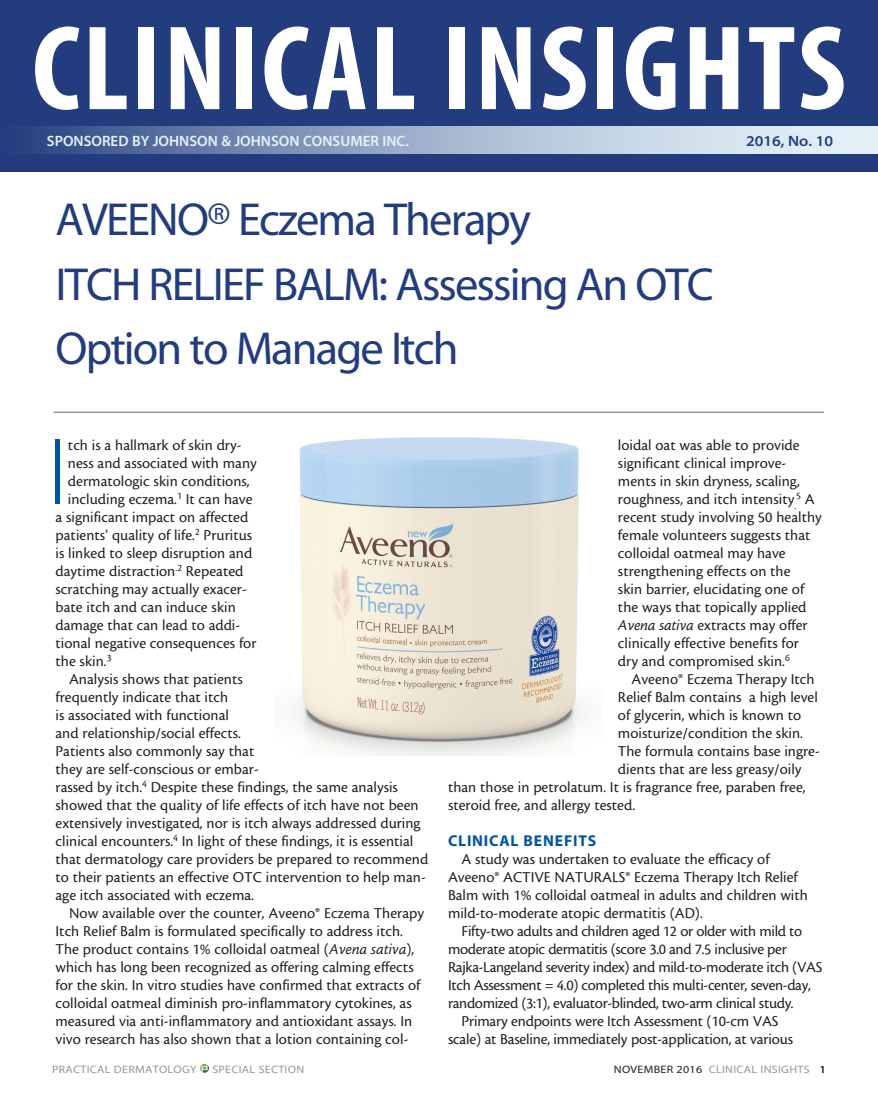
<style>
.page{position:relative;width:878px;height:1107px;background:#fff}
.page>*{position:absolute;margin:0;border:0;box-sizing:border-box;transform-origin:0 0}
.headline{font:121.5px "Myriad MM 700 300";letter-spacing:.02em;color:#fff}
.body_first{font:95.85px "Myriad MM 215 600";color:#01559f}
.headline-2{font:46.5px/64.5px "Myriad MM 400 600";letter-spacing:-.04em;color:#223c7d}
.body{font:15.75px/18px "Cronos MM 408 10";letter-spacing:.005em;color:#231f20}
.body_first-2{font:15.75px "Cronos MM 408 10";letter-spacing:.005em;color:#231f20}
.body-2{font:15.75px/18px "Cronos MM 408 10";letter-spacing:-.02em;color:#231f20}
.subhead{font:15.75px "Myriad MM 700 600";letter-spacing:.05em;color:#01559f}
.t1{font:15px "Myriad MM 565 600";color:#e5f2f8}
.headline-3{font:15px "Myriad MM 565 700";color:#223c7d}
.t2{font:10.8px "Myriad MM 400 600";letter-spacing:.025em;color:#939598;scale:1.11 1}
.body-3{font:10.35px "Cronos MM 408 10";color:#231f20}
.s1{font-family:"Cronos MM It 408 10"}
.s2{font-size:15.75px}
.s3{color:#231f20}
.s4{font-family:"Myriad MM 565 600";color:#231f20}
</style>
<div class="page">
<svg style="left:200px;top:1064px;width:9px;height:9px"></svg>
<div style="left:0;top:0;width:878px;height:172px;background:#223c7d"></div>
<svg style="left:33px;top:126px;width:845px;height:28px;background:#9caec9"></svg>
<hr style="left:54px;top:412px;width:770px;height:1px;background:#939598">
<img style="left:298px;top:437px;width:284px;height:319px">
<p class="headline" style="left:32px;top:10px;width:815px">CLINICAL INSIGHTS</p>
<p class="headline-3" style="left:746px;top:133px;width:89px">2016, No. 10</p>
<p class="t1" style="left:47px;top:133px;width:363px">SPONSORED BY JOHNSON &amp; JOHNSON CONSUMER INC.</p>
<p class="headline-2" style="left:56px;top:190px;width:659px">AVEENO® Eczema Therapy<br>ITCH RELIEF BALM: Assessing An OTC<br>Option to Manage Itch</p>
<p class="body_first" style="left:48px;top:426px;width:22px">I</p>
<p class="body_first-2" style="left:68px;top:437px;width:175px">tch is a hallmark of skin dry-</p>
<p class="body_first-2" style="left:68px;top:455px;width:190px">ness and associated with many</p>
<p class="body_first-2" style="left:68px;top:473px;width:183px">dermatologic skin conditions,</p>
<p class="body_first-2" style="left:68px;top:491px;width:186px">including eczema.<sup>1</sup> It can have</p>
<p class="body_first-2" style="left:56px;top:509px;width:194px">a significant impact on affected</p>
<p class="body_first-2" style="left:56px;top:527px;width:198px">patients’ quality of life.<sup>2</sup> Pruritus</p>
<p class="body_first-2" style="left:56px;top:545px;width:198px">is linked to sleep disruption and</p>
<p class="body_first-2" style="left:56px;top:563px;width:189px">daytime distraction<sup>.2</sup> Repeated</p>
<p class="body_first-2" style="left:56px;top:581px;width:193px">scratching may actually exacer-</p>
<p class="body_first-2" style="left:56px;top:599px;width:182px">bate itch and can induce skin</p>
<p class="body_first-2" style="left:56px;top:617px;width:186px">damage that can lead to addi-</p>
<p class="body_first-2" style="left:56px;top:635px;width:202px">tional negative consequences for</p>
<p class="body_first-2" style="left:56px;top:653px;width:57px">the skin.<sup>3</sup></p>
<p class="body" style="left:56px;top:670px;width:374px;text-indent:14px">Analysis shows that patients<br>frequently indicate that itch<br>is associated with functional<br>and relationship/social effects.<br>Patients also commonly say that<br>they are self-conscious or embar-<br>rassed by itch.<sup>4</sup> Despite these findings, the same analysis showed that the quality of life effects of itch have not been extensively investigated, nor is itch always addressed during clinical encounters.<sup>4</sup> In light of these findings, it is essential that dermatology care providers be prepared to recommend to their patients an effective OTC intervention to help man&shy;age itch associated with eczema.</p>
<p class="body" style="left:56px;top:904px;width:370px;text-indent:14px">Now available over the counter, Aveeno® Eczema Therapy Itch Relief Balm is formulated specifically to address itch.<br>The product contains 1% colloidal oatmeal (<span class="s1">Avena sativa</span>), which has long been recognized as offering calming effects for the skin. In vitro studies have confirmed that extracts of colloidal oatmeal diminish pro-inflammatory cytokines, as measured via anti-inflammatory and antioxidant assays. In vivo research has also shown that a lotion containing col-</p>
<p class="body" style="left:618px;top:436px;width:183px">loidal oat was able to provide significant clinical improve&shy;ments in skin dryness, scaling, roughness, and itch intensity<sub>.</sub></p>
<p class="body-3" style="left:796px;top:490px;width:20px">5 <span class="s2">A</span></p>
<p class="body" style="left:618px;top:508px;width:205px">recent study involving 50 healthy female volunteers suggests that colloidal oatmeal may have strengthening effects on the<br>skin barrier, elucidating one of the ways that topically applied<br><span class="s1">Avena sativa</span> extracts may offer clinically effective benefits for dry and compromised skin.<sup>6</sup></p>
<p class="body" style="left:631px;top:670px;width:185px">Aveeno® Eczema Therapy Itch</p>
<p class="body" style="left:618px;top:688px;width:201px">Relief Balm contains a high level</p>
<p class="body" style="left:618px;top:706px;width:185px">of glycerin, which is known to</p>
<p class="body" style="left:618px;top:724px;width:186px">moisturize/condition the skin.</p>
<p class="body" style="left:618px;top:742px;width:203px">The formula contains base ingre-</p>
<p class="body" style="left:618px;top:760px;width:185px">dients that are less greasy/oily</p>
<p class="body" style="left:448px;top:778px;width:359px">than those in petrolatum. It is fragrance free, paraben free,</p>
<p class="body" style="left:448px;top:796px;width:189px">steroid free, and allergy tested.</p>
<p class="subhead" style="left:448px;top:833px;width:150px">CLINICAL BENEFITS</p>
<p class="body" style="left:448px;top:850px;width:361px;text-indent:14px">A study was undertaken to evaluate the efficacy of Aveeno® ACTIVE NATURALS® Eczema Therapy Itch Relief Balm with 1% colloidal oatmeal in adults and children with mild-to-moderate atopic dermatitis (AD).</p>
<p class="body-2" style="left:448px;top:922px;width:376px;text-indent:14px">Fifty-two adults and children aged 12 or older with mild to moderate atopic dermatitis (score 3.0 and 7.5 inclusive per Rajka-Langeland severity index) and mild-to-moderate itch (VAS Itch Assessment = 4.0) completed this multi-center, seven-day, randomized (3:1), evaluator-blinded, two-arm clinical study.</p>
<p class="body" style="left:448px;top:1012px;width:346px;text-align:center">Primary endpoints were Itch Assessment (10-cm VAS scale) at Baseline, immediately post-application, at various</p>
<p class="t2" style="left:52px;top:1064px;width:132px">PRACTICAL DERMATOLOGY</p>
<p class="t2" style="left:212px;top:1064px;width:84px">SPECIAL SECTION</p>
<p class="t2" style="left:614px;top:1064px;width:192px"><span class="s3">NOVEMBER 2016</span> CLINICAL INSIGHTS <span class="s4">1</span></p>
</div>
